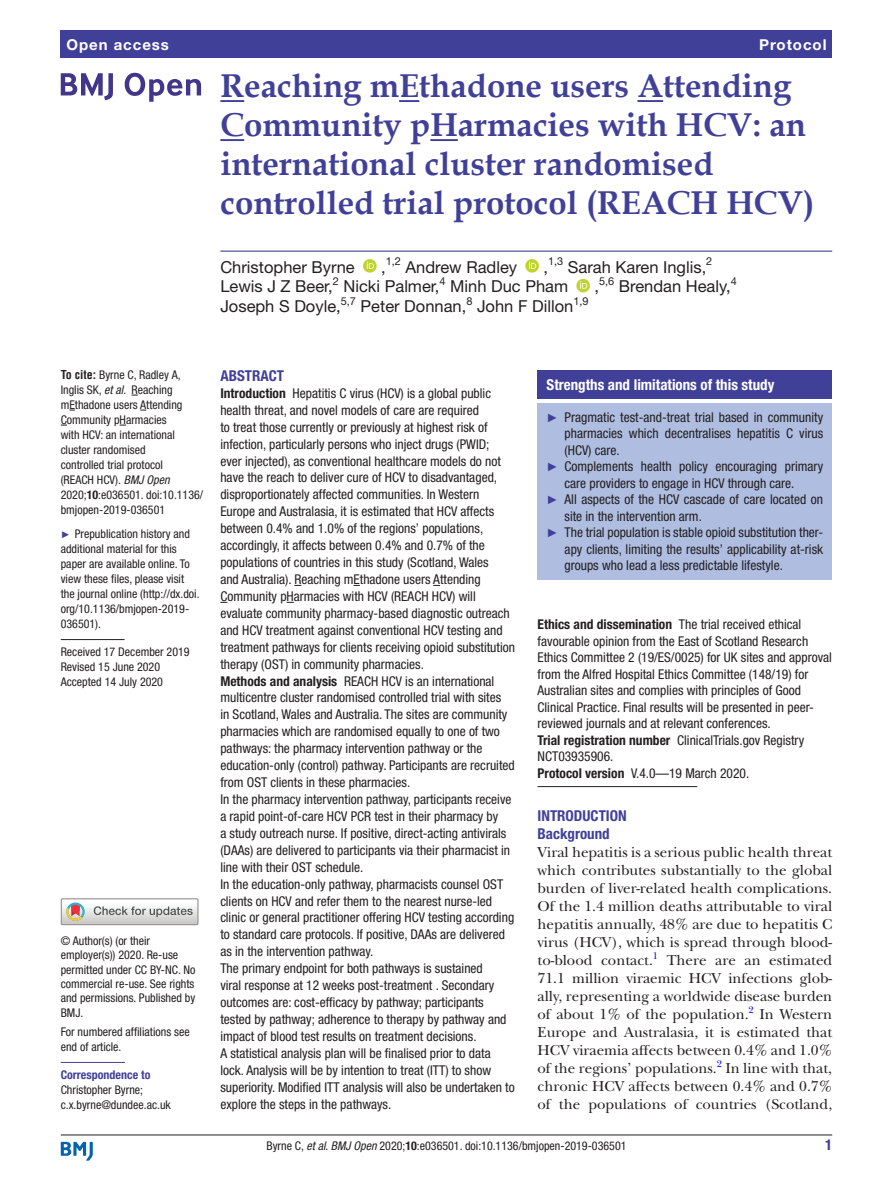
<style>
.page{position:relative;width:893px;height:1191px;background:#fff}
.page>*{position:absolute;margin:0;border:0;box-sizing:border-box;transform-origin:0 0}
.t1{font:700 33px/39px "Book Antiqua";color:#414099}
.t2{font:16.5px "Helvetica Neue LT Std";color:#231f20}
.t3{font:15px/18px "New Baskerville";color:#231f20;text-align:justify}
.t4{font:700 condensed 15px "Helvetica Neue LT Std";color:#fff}
.t5{font:700 condensed 15px/18px "Helvetica Neue LT Std";color:#414099}
.t6{font:700 15px "Helvetica Neue LT Std";letter-spacing:.065em;color:#fff}
.t7{font:condensed 13.5px/17px "Helvetica Neue LT Std";color:#231f20}
.t8{font:condensed 12px/15px "Helvetica Neue LT Std";color:#231f20}
.t9{font:700 condensed 12px "Helvetica Neue LT Std";color:#414099}
.t10{font:10.95px "Helvetica Neue LT Std";color:#231f20}
.t11{font:9.9px "New Baskerville";color:#00f}
.s1{font-family:"Helvetica LT Std";font-weight:700}
.s2{font-style:italic}
.s3{font-weight:700}
.s4{font-family:"Arial";font-stretch:normal;font-size:9.75px;color:#414099}
.s5{font-family:"Arial";font-stretch:normal;font-size:12px;color:#414099}
</style>
<div class="page">
<hr style="left:61px;top:1134px;width:771px;height:1px;background:#231f20">
<svg style="left:61px;top:1141px;width:32px;height:19px"></svg>
<div style="left:61px;top:31px;width:771px;height:27px;background:#414099"></div>
<hr style="left:220px;top:100px;width:24px;height:2px;background:#414099">
<hr style="left:399px;top:100px;width:20px;height:2px;background:#414099">
<hr style="left:637px;top:100px;width:26px;height:2px;background:#414099">
<hr style="left:220px;top:139px;width:24px;height:2px;background:#414099">
<hr style="left:430px;top:139px;width:28px;height:2px;background:#414099">
<hr style="left:220px;top:250px;width:612px;height:2px;background:#414099">
<svg style="left:363px;top:259px;width:14px;height:14px"></svg>
<svg style="left:525px;top:259px;width:14px;height:14px"></svg>
<svg style="left:576px;top:279px;width:14px;height:13px"></svg>
<hr style="left:61px;top:639px;width:64px;height:1px;background:#231f20">
<hr style="left:61px;top:1062px;width:64px;height:1px;background:#414099">
<svg style="left:61px;top:73px;width:52px;height:27px"></svg>
<svg style="left:125px;top:73px;width:76px;height:29px"></svg>
<div style="left:61px;top:898px;width:138px;height:27px;border:1px solid #969090"></div>
<svg style="left:61px;top:898px;width:137px;height:26px"></svg>
<hr style="left:538px;top:786px;width:159px;height:1px;background:#231f20">
<div style="left:538px;top:370px;width:294px;height:29px;background:#414099"></div>
<div style="left:538px;top:403px;width:294px;height:176px;background:#afbde1"></div>
<p class="t6" style="left:66px;top:35px;width:104px">Open access</p>
<p class="t6" style="left:759px;top:35px;width:69px">Protocol</p>
<h1 class="t1" style="left:220px;top:66px;width:595px">Reaching mEthadone users Attending Community pHarmacies with HCV: an international cluster randomised controlled trial protocol (REACH HCV)</h1>
<p class="t2" style="left:220px;top:257px;width:136px">Christopher Byrne</p>
<p class="t2" style="left:381px;top:257px;width:6px">,</p>
<p class="t10" style="left:386px;top:255px;width:17px">1,2</p>
<p class="t2" style="left:406px;top:257px;width:113px">Andrew Radley</p>
<p class="t2" style="left:543px;top:257px;width:6px">,</p>
<p class="t10" style="left:548px;top:255px;width:17px">1,3</p>
<p class="t2" style="left:568px;top:257px;width:140px">Sarah Karen Inglis,</p>
<p class="t10" style="left:706px;top:255px;width:8px">2</p>
<p class="t2" style="left:220px;top:277px;width:114px">Lewis J Z Beer,</p>
<p class="t10" style="left:333px;top:274px;width:8px">2</p>
<p class="t2" style="left:343px;top:277px;width:97px">Nicki Palmer,</p>
<p class="t10" style="left:439px;top:274px;width:8px">4</p>
<p class="t2" style="left:450px;top:277px;width:120px">Minh Duc Pham</p>
<p class="t10" style="left:599px;top:274px;width:17px">5,6</p>
<p class="t2" style="left:619px;top:277px;width:113px">Brendan Healy,</p>
<p class="t10" style="left:731px;top:274px;width:8px">4</p>
<p class="t2" style="left:594px;top:277px;width:6px">,</p>
<p class="t2" style="left:220px;top:296px;width:122px">Joseph S Doyle,</p>
<p class="t10" style="left:341px;top:294px;width:17px">5,7</p>
<p class="t2" style="left:361px;top:296px;width:107px">Peter Donnan,</p>
<p class="t10" style="left:466px;top:294px;width:8px">8</p>
<p class="t2" style="left:477px;top:296px;width:98px">John F Dillon</p>
<p class="t10" style="left:573px;top:294px;width:17px">1,9</p>
<p class="t8" style="left:61px;top:367px;width:144px"><span class="s1">To cite:</span> Byrne C, Radley A,<br>Inglis SK, <span class="s2">et al</span>. Reaching mEthadone users Attending<br>Community pHarmacies<br>with HCV: an international cluster randomised<br>controlled trial protocol<br>(REACH HCV). <span class="s2">BMJ Open<br></span>2020;<span class="s3">10</span>:e036501. doi:10.1136/ bmjopen-2019-036501</p>
<p class="t8" style="left:61px;top:526px;width:140px"><span class="s4">►</span> Prepublication history and additional material for this paper are available online. To view these files, please visit the journal online (http://dx.doi. org/10.1136/bmjopen-2019-<br>036501).</p>
<p class="t8" style="left:61px;top:644px;width:130px">Received 17 December 2019<br>Revised 15 June 2020<br>Accepted 14 July 2020</p>
<p class="t8" style="left:61px;top:933px;width:136px;line-height:14.4px">© Author(s) (or their employer(s)) 2020. Re-use permitted under CC BY-NC. No commercial re-use. See rights and permissions. Published by<br>BMJ.</p>
<p class="t8" style="left:61px;top:1024px;width:130px">For numbered affiliations see end of article.</p>
<p class="t9" style="left:61px;top:1067px;width:91px">Correspondence to</p>
<p class="t8" style="left:61px;top:1082px;width:112px">Christopher Byrne; c.x.byrne@dundee.ac.uk</p>
<p class="t5" style="left:220px;top:366px;width:65px">ABSTRACT</p>
<p class="t7" style="left:220px;top:384px;width:296px"><span class="s3">Introduction</span> Hepatitis C virus (HCV) is a global public health threat, and novel models of care are required<br>to treat those currently or previously at highest risk of infection, particularly persons who inject drugs (PWID;<br>ever injected), as conventional healthcare models do not have the reach to deliver cure of HCV to disadvantaged, disproportionately affected communities. In Western Europe and Australasia, it is estimated that HCV affects between 0.4% and 1.0% of the regions’ populations, accordingly, it affects between 0.4% and 0.7% of the populations of countries in this study (Scotland, Wales<br>and Australia). Reaching mEthadone users Attending Community pHarmacies with HCV (REACH HCV) will evaluate community pharmacy-based diagnostic outreach and HCV treatment against conventional HCV testing and treatment pathways for clients receiving opioid substitution therapy (OST) in community pharmacies.<br><span class="s3">Methods and analysis</span> REACH HCV is an international multicentre cluster randomised controlled trial with sites<br>in Scotland, Wales and Australia. The sites are community pharmacies which are randomised equally to one of two pathways: the pharmacy intervention pathway or the education-only (control) pathway. Participants are recruited from OST clients in these pharmacies.<br>In the pharmacy intervention pathway, participants receive a rapid point-of-care HCV PCR test in their pharmacy by<br>a study outreach nurse. If positive, direct-acting antivirals (DAAs) are delivered to participants via their pharmacist in line with their OST schedule.<br>In the education-only pathway, pharmacists counsel OST clients on HCV and refer them to the nearest nurse-led clinic or general practitioner offering HCV testing according to standard care protocols. If positive, DAAs are delivered as in the intervention pathway.<br>The primary endpoint for both pathways is sustained<br>viral response at 12 weeks post-treatment . Secondary outcomes are: cost-efficacy by pathway; participants tested by pathway; adherence to therapy by pathway and impact of blood test results on treatment decisions.<br>A statistical analysis plan will be finalised prior to data lock. Analysis will be by intention to treat (ITT) to show superiority. Modified ITT analysis will also be undertaken to explore the steps in the pathways.</p>
<p class="t4" style="left:547px;top:375px;width:229px">Strengths and limitations of this study</p>
<p class="t7" style="left:547px;top:408px;width:278px"><span class="s5">►</span> Pragmatic test-and-treat trial based in community</p>
<p class="t7" style="left:565px;top:425px;width:260px">pharmacies which decentralises hepatitis C virus</p>
<p class="t7" style="left:565px;top:441px;width:57px">(HCV) care.</p>
<p class="t7" style="left:547px;top:458px;width:278px"><span class="s5">►</span> Complements health policy encouraging primary</p>
<p class="t7" style="left:565px;top:474px;width:231px">care providers to engage in HCV through care.</p>
<p class="t7" style="left:547px;top:491px;width:278px"><span class="s5">►</span> All aspects of the HCV cascade of care located on</p>
<p class="t7" style="left:565px;top:507px;width:139px">site in the intervention arm.</p>
<p class="t7" style="left:547px;top:524px;width:278px"><span class="s5">►</span> The trial population is stable opioid substitution ther-</p>
<p class="t7" style="left:565px;top:540px;width:260px">apy clients, limiting the results’ applicability at-risk</p>
<p class="t7" style="left:565px;top:557px;width:220px">groups who lead a less predictable lifestyle.</p>
<p class="t7" style="left:538px;top:616px;width:296px;line-height:16.5px"><span class="s3">Ethics and dissemination</span> The trial received ethical favourable opinion from the East of Scotland Research Ethics Committee 2 (19/ES/0025) for UK sites and approval from the Alfred Hospital Ethics Committee (148/19) for Australian sites and complies with principles of Good Clinical Practice. Final results will be presented in peer&shy;reviewed journals and at relevant conferences.<br><span class="s3">Trial registration number</span> ClinicalTrials.gov Registry NCT03935906.<br><span class="s3">Protocol version</span> V.4.0—19 March 2020.</p>
<p class="t5" style="left:538px;top:806px;width:91px">INTRODUCTION<br>Background</p>
<p class="t3" style="left:538px;top:843px;width:296px">Viral hepatitis is a serious public health threat which contributes substantially to the global burden of liver-related health complications.<br>Of the 1.4 million deaths attributable to viral hepatitis annually, 48% are due to hepatitis C virus (HCV), which is spread through blood&shy;to-blood contact.</p>
<p class="t11" style="left:653px;top:949px;width:7px">1</p>
<p class="t3" style="left:538px;top:951px;width:296px;text-indent:129px">There are an estimated 71.1 million viraemic HCV infections glob&shy;ally, representing a worldwide disease burden of about 1% of the population.<sup>2</sup> In Western Europe and Australasia, it is estimated that HCV viraemia affects between 0.4% and 1.0% of the regions’ populations.</p>
<p class="t11" style="left:717px;top:1057px;width:7px">2</p>
<p class="t3" style="left:538px;top:1059px;width:296px;text-indent:188px">In line with that, chronic HCV affects between 0.4% and 0.7% of the populations of countries (Scotland,</p>
<p class="t8" style="left:266px;top:1137px;width:362px">Byrne C, <span class="s2">et al</span>. <span class="s2">BMJ Open</span> 2020;<span class="s3">10</span>:e036501. doi:10.1136/bmjopen-2019-036501</p>
<p class="t5" style="left:825px;top:1135px;width:9px">1</p>
</div>
